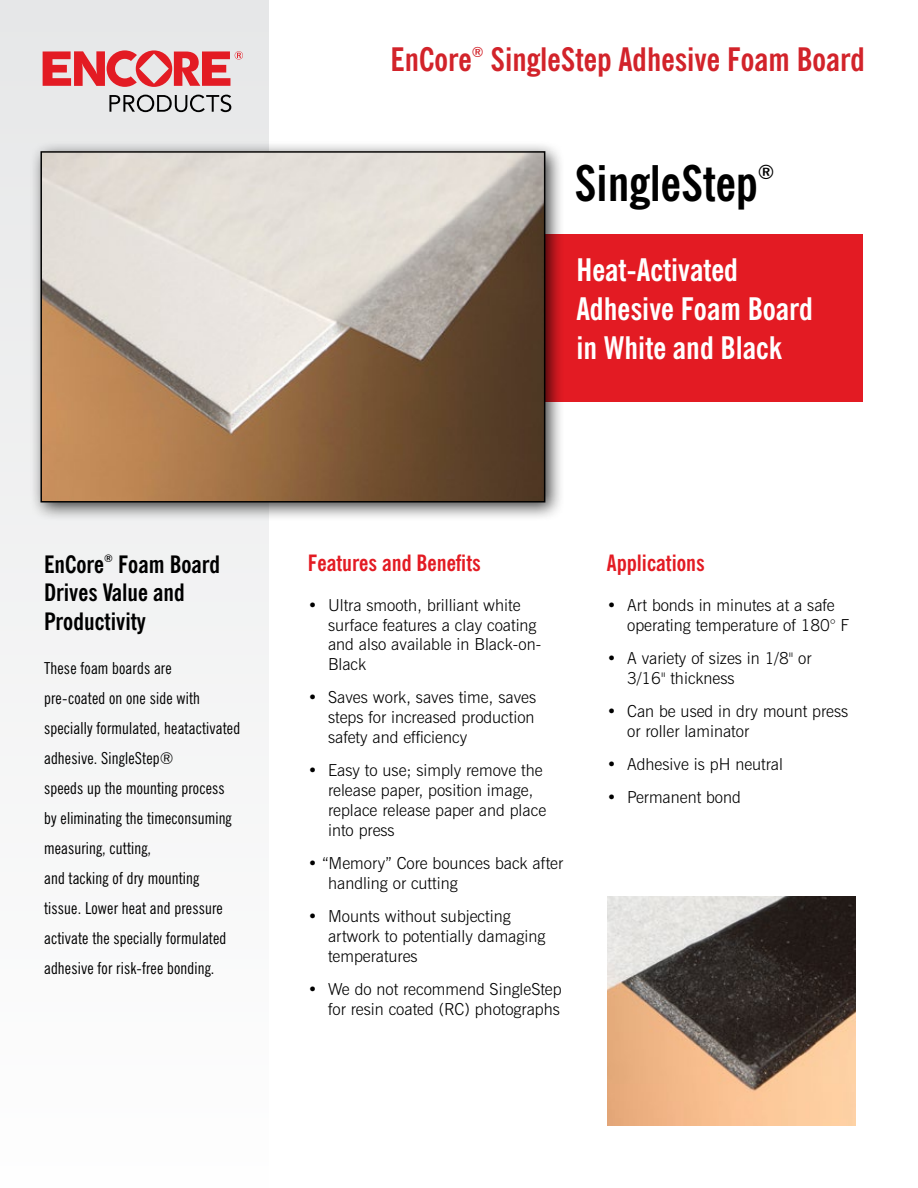
<style>
.page{position:relative;width:918px;height:1188px;background:#fff}
.page>*{position:absolute;margin:0;border:0;box-sizing:border-box;transform-origin:0 0}
.t1{font:700 condensed 49.05px "News Gothic BT";color:#000}
.t2{font:700 condensed 32.4px "News Gothic BT";color:#d2232a}
.t3{font:700 condensed 31.05px/39px "News Gothic BT";color:#fff}
.t4{font:700 condensed 24px/28.8px "News Gothic BT";color:#000}
.t5{font:700 condensed 22.5px "News Gothic BT";color:#e31b23}
.t6{font:700 condensed 19.95px "News Gothic BT";color:#000}
.t7{font:300 16.5px/19.8px "News Gothic BT";color:#000}
.t8{font:condensed 16.5px/30px "News Gothic BT";letter-spacing:.01em;color:#000}
.t9{font:700 condensed 14.1px "News Gothic BT";color:#d2232a}
.t10{font:700 condensed 10.5px "News Gothic BT";color:#000}
</style>
<div class="page">
<img style="left:607px;top:896px;width:248px;height:229px">
<div style="left:0;top:0;width:269px;height:1188px;background:linear-gradient(to bottom,#e6e7e8,#fefefe)"></div>
<div style="left:535px;top:234px;width:328px;height:168px;background:#e31b23"></div>
<div style="left:30px;top:140px;width:535px;height:382px;background:#000;opacity:.75"></div>
<img style="left:42px;top:153px;width:501px;height:348px">
<svg style="left:109px;top:95px;width:122px;height:17px;background:#a2a3a3"></svg>
<svg style="left:43px;top:50px;width:200px;height:37px;background:#e4787c"></svg>
<h2 class="t2" style="left:391px;top:40px;width:83px">EnCore</h2>
<p class="t9" style="left:472px;top:43px;width:13px">®</p>
<h2 class="t2" style="left:491px;top:40px;width:376px">SingleStep Adhesive Foam Board</h2>
<h1 class="t1" style="left:574px;top:154px;width:185px">SingleStep</h1>
<p class="t6" style="left:758px;top:160px;width:18px">®</p>
<h3 class="t3" style="left:576px;top:250px;width:238px">Heat-Activated<br>Adhesive Foam Board in White and Black</h3>
<h3 class="t4" style="left:44px;top:549px;width:62px">EnCore</h3>
<p class="t10" style="left:104px;top:552px;width:10px">®</p>
<h3 class="t4" style="left:44px;top:549px;width:178px;text-indent:74px">Foam Board<br>Drives Value and<br>Productivity</h3>
<p class="t8" style="left:44px;top:653px;width:198px">These foam boards are<br>pre-coated on one side with specially formulated, heatactivated adhesive. SingleStep®<br>speeds up the mounting process by eliminating the timeconsuming measuring, cutting,<br>and tacking of dry mounting tissue. Lower heat and pressure activate the specially formulated adhesive for risk-free bonding.</p>
<h3 class="t5" style="left:308px;top:549px;width:174px">Features and Benefits</h3>
<p class="t7" style="left:328px;top:595px;width:215px;text-indent:-20px">• Ultra smooth, brilliant white surface features a clay coating and also available in Black-on-<br>Black</p>
<p class="t7" style="left:328px;top:688px;width:210px;text-align:justify;text-indent:-20px">• Saves work, saves time, saves steps for increased production safety and efficiency</p>
<p class="t7" style="left:328px;top:760px;width:220px;text-indent:-20px">• Easy to use; simply remove the release paper, position image, replace release paper and place into press</p>
<p class="t7" style="left:328px;top:853px;width:237px;text-indent:-20px">• “Memory” Core bounces back after handling or cutting</p>
<p class="t7" style="left:328px;top:906px;width:219px;text-indent:-20px">• Mounts without subjecting artwork to potentially damaging temperatures</p>
<p class="t7" style="left:308px;top:979px;width:255px;text-align:right">• We do not recommend SingleStep for resin coated (RC) photographs</p>
<h3 class="t5" style="left:607px;top:549px;width:99px">Applications</h3>
<p class="t7" style="left:627px;top:595px;width:223px;text-indent:-20px">• Art bonds in minutes at a safe operating temperature of 180° F</p>
<p class="t7" style="left:627px;top:648px;width:186px;text-indent:-20px">• A variety of sizes in 1/8" or<br>3/16" thickness</p>
<p class="t7" style="left:627px;top:701px;width:223px;text-indent:-20px">• Can be used in dry mount press or roller laminator</p>
<p class="t7" style="left:607px;top:754px;width:178px">• Adhesive is pH neutral</p>
<p class="t7" style="left:607px;top:787px;width:135px">• Permanent bond</p>
</div>
